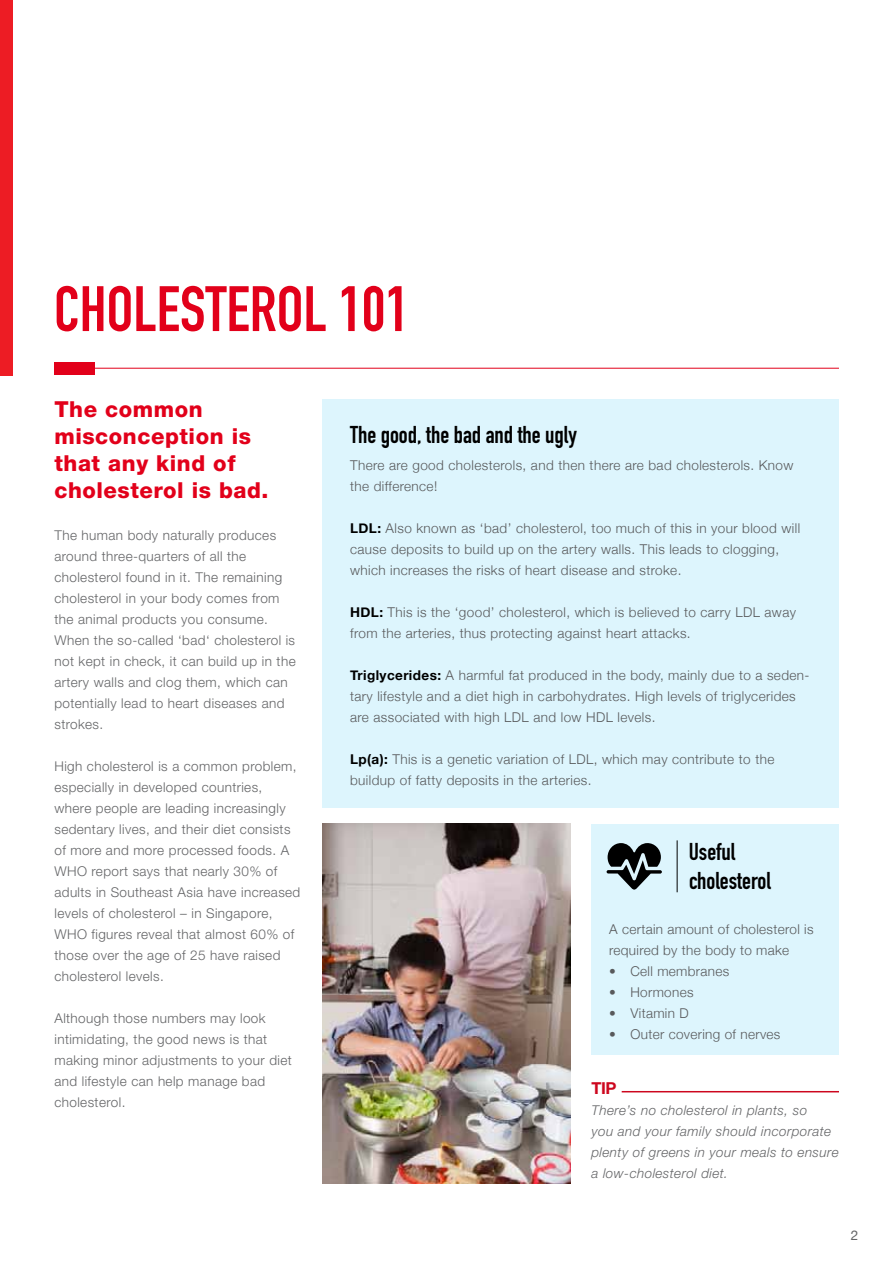
<style>
.page{position:relative;width:893px;height:1263px;background:#fff}
.page>*{position:absolute;margin:0;border:0;box-sizing:border-box;transform-origin:0 0}
.t1{font:63px "DIN Engschrift Std";color:#e2001a}
.t2{font:24px/28.8px "DIN Engschrift Std";color:#000}
.t3{font:800 22.05px/27px "Helvetica Neue LT Std";letter-spacing:.025em;color:#e2001a}
.t4{font:700 16.5px "Helvetica Neue LT Std";color:#cd071e}
.t5{font:300 13.5px/21px "Helvetica Neue LT Std";letter-spacing:.03em;color:#646567}
.t6{font:300 13.5px/21px "Helvetica Neue";letter-spacing:.03em;color:#58595b}
.t7{font:italic 300 13.5px/21px "Helvetica Neue LT Std";letter-spacing:.03em;color:#646567}
.t8{font:13.5px "Helvetica Neue";color:#646567}
.s1{font-weight:700;color:#000}
</style>
<div class="page">
<div style="left:323px;top:400px;width:516px;height:408px;background:#ddf5fd"></div>
<img style="left:323px;top:824px;width:247px;height:360px">
<div style="left:591px;top:824px;width:248px;height:230px;background:#ddf5fd"></div>
<hr style="left:677px;top:840px;width:1px;height:52px;background:#000">
<svg style="left:607px;top:843px;width:55px;height:46px"></svg>
<div style="left:54px;top:362px;width:41px;height:13px;background:#e2001a"></div>
<hr style="left:73px;top:368px;width:766px;height:1px;background:#e2001a">
<div style="left:0;top:0;width:13px;height:375px;background:#ed1c24"></div>
<hr style="left:622px;top:1091px;width:217px;height:1px;background:#cd071e">
<h1 class="t1" style="left:54px;top:272px;width:356px">CHOLESTEROL 101</h1>
<h3 class="t3" style="left:54px;top:396px;width:216px">The common misconception is that any kind of cholesterol is bad.</h3>
<p class="t5" style="left:54px;top:525px;width:243px">The human body naturally produces around three-quarters of all the cholesterol found in it. The remaining cholesterol in your body comes from the animal products you consume.<br>When the so-called ‘bad‘ cholesterol is not kept in check, it can build up in the artery walls and clog them, which can potentially lead to heart diseases and strokes.</p>
<p class="t5" style="left:54px;top:756px;width:247px">High cholesterol is a common problem, especially in developed countries, where people are leading increasingly sedentary lives, and their diet consists of more and more processed foods. A WHO report says that nearly 30% of adults in Southeast Asia have increased levels of cholesterol – in Singapore, WHO figures reveal that almost 60% of those over the age of 25 have raised cholesterol levels.</p>
<p class="t5" style="left:54px;top:1008px;width:239px">Although those numbers may look intimidating, the good news is that making minor adjustments to your diet and lifestyle can help manage bad cholesterol.</p>
<h2 class="t2" style="left:350px;top:420px;width:228px">The good, the bad and the ugly</h2>
<p class="t6" style="left:350px;top:454px;width:445px">There are good cholesterols, and then there are bad cholesterols. Know the difference!</p>
<p class="t6" style="left:350px;top:517px;width:452px"><span class="s1">LDL:</span> Also known as ‘bad’ cholesterol, too much of this in your blood will cause deposits to build up on the artery walls. This leads to clogging, which increases the risks of heart disease and stroke.</p>
<p class="t6" style="left:350px;top:601px;width:447px"><span class="s1">HDL:</span> This is the ‘good’ cholesterol, which is believed to carry LDL away from the arteries, thus protecting against heart attacks.</p>
<p class="t6" style="left:350px;top:664px;width:461px"><span class="s1">Triglycerides:</span> A harmful fat produced in the body, mainly due to a seden&shy;tary lifestyle and a diet high in carbohydrates. High levels of triglycerides are associated with high LDL and low HDL levels.</p>
<p class="t6" style="left:350px;top:748px;width:426px"><span class="s1">Lp(a):</span> This is a genetic variation of LDL, which may contribute to the buildup of fatty deposits in the arteries.</p>
<h2 class="t2" style="left:689px;top:838px;width:84px">Useful cholesterol</h2>
<p class="t6" style="left:609px;top:918px;width:206px">A certain amount of cholesterol is required by the body to make</p>
<p class="t6" style="left:609px;top:960px;width:122px">• Cell membranes</p>
<p class="t6" style="left:609px;top:981px;width:86px">• Hormones</p>
<p class="t6" style="left:609px;top:1002px;width:81px">• Vitamin D</p>
<p class="t6" style="left:609px;top:1023px;width:173px">• Outer covering of nerves</p>
<p class="t4" style="left:591px;top:1077px;width:27px">TIP</p>
<p class="t7" style="left:591px;top:1099px;width:249px">There’s no cholesterol in plants, so<br>you and your family should incorporate plenty of greens in your meals to ensure a low-cholesterol diet.</p>
<p class="t8" style="left:851px;top:1227px;width:9px">2</p>
</div>
